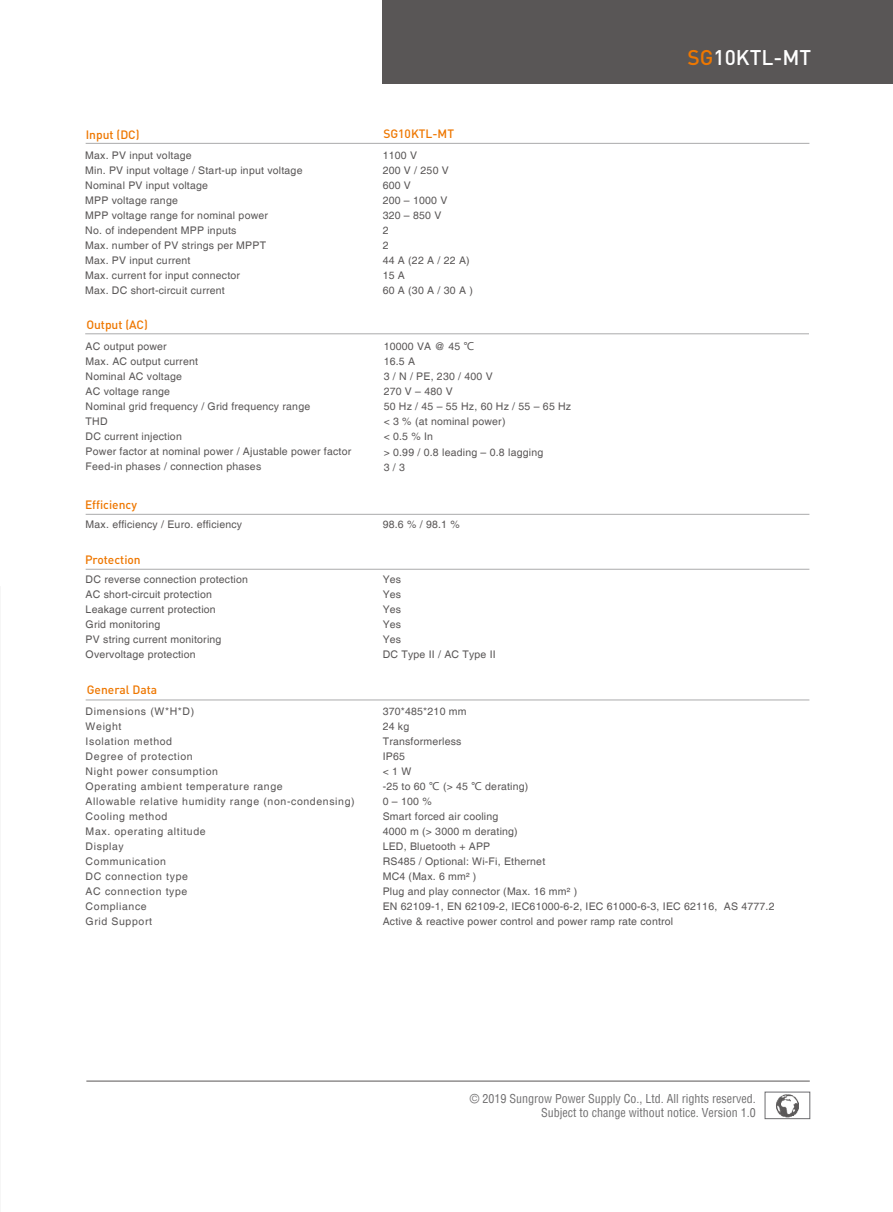
<style>
.page{position:relative;width:893px;height:1212px;background:#fff}
.page>*{position:absolute;margin:0;border:0;box-sizing:border-box;transform-origin:0 0}
.t1{font:500 21px "DIN";color:#fff}
.t2{font:condensed 12px/14.4px "Helvetica";color:#706f70;text-align:right}
.t3{font:500 12px "DIN";color:#e70}
.t4{font:10.5px/15px "Helvetica";letter-spacing:.02em;color:#595656}
.t5{font:10.5px/15px "Helvetica";letter-spacing:.06em;color:#595656}
.s1{font-family:"Microsoft Ya Hei"}
.s2{color:#e70}
</style>
<div class="page">
<div style="left:383px;top:0;width:510px;height:84px;background:#595656"></div>
<hr style="left:85px;top:334px;width:724px;height:1px;background:#aaaaab">
<hr style="left:86px;top:514px;width:723px;height:1px;background:#aaaaab">
<hr style="left:86px;top:569px;width:723px;height:1px;background:#aaaaab">
<hr style="left:86px;top:143px;width:723px;height:1px;background:#aaaaab">
<hr style="left:86px;top:700px;width:723px;height:1px;background:#aaaaab">
<hr style="left:86px;top:1081px;width:724px;height:1px;background:#595656">
<img style="left:776px;top:1094px;width:23px;height:23px">
<div style="left:765px;top:1092px;width:45px;height:27px;border:1px solid #6c6c6f"></div>
<p class="t3" style="left:86px;top:129px;width:55px">Input (DC)</p>
<p class="t3" style="left:383px;top:128px;width:72px">SG10KTL-MT</p>
<p class="t4" style="left:85px;top:148px;width:219px">Max. PV input voltage<br>Min. PV input voltage / Start-up input voltage<br>Nominal PV input voltage<br>MPP voltage range<br>MPP voltage range for nominal power<br>No. of independent MPP inputs<br>Max. number of PV strings per MPPT<br>Max. PV input current<br>Max. current for input connector<br>Max. DC short-circuit current</p>
<p class="t4" style="left:383px;top:148px;width:92px">1100 V<br>200 V / 250 V<br>600 V<br>200 – 1000 V<br>320 – 850 V<br>2<br>2<br>44 A (22 A / 22 A)<br>15 A<br>60 A (30 A / 30 A )</p>
<p class="t3" style="left:86px;top:319px;width:63px">Output (AC)</p>
<p class="t4" style="left:86px;top:340px;width:267px">AC output power<br>Max. AC output current<br>Nominal AC voltage<br>AC voltage range<br>Nominal grid frequency / Grid frequency range<br>THD<br>DC current injection<br>Power factor at nominal power / Ajustable power factor<br>Feed-in phases / connection phases</p>
<p class="t4" style="left:384px;top:340px;width:189px">10000 VA @ 45 <span class="s1">℃<br></span>16.5 A<br>3 / N / PE, 230 / 400 V<br>270 V – 480 V<br>50 Hz / 45 – 55 Hz, 60 Hz / 55 – 65 Hz &lt; 3 % (at nominal power)<br>&lt; 0.5 % In<br>&gt; 0.99 / 0.8 leading – 0.8 lagging<br>3 / 3</p>
<p class="t3" style="left:85px;top:499px;width:53px">Efficiency</p>
<p class="t4" style="left:86px;top:517px;width:158px">Max. ef昀椀ciency / Euro. ef昀椀ciency</p>
<p class="t4" style="left:383px;top:517px;width:79px">98.6 % / 98.1 %</p>
<p class="t3" style="left:85px;top:554px;width:57px">Protection</p>
<p class="t4" style="left:86px;top:572px;width:164px">DC reverse connection protection<br>AC short-circuit protection<br>Leakage current protection<br>Grid monitoring<br>PV string current monitoring<br>Overvoltage protection</p>
<p class="t4" style="left:383px;top:572px;width:115px">Yes<br>Yes<br>Yes<br>Yes<br>Yes<br>DC Type II / AC Type II</p>
<p class="t3" style="left:87px;top:684px;width:72px">General Data</p>
<h1 class="t1" style="left:687px;top:48px;width:125px"><span class="s2">SG</span>10KTL-MT</h1>
<p class="t5" style="left:86px;top:704px;width:270px">Dimensions (W*H*D)<br>Weight<br>Isolation method<br>Degree of protection<br>Night power consumption<br>Operating ambient temperature range<br>Allowable relative humidity range (non-condensing)<br>Cooling method<br>Max. operating altitude<br>Display<br>Communication<br>DC connection type<br>AC connection type<br>Compliance<br>Grid Support</p>
<p class="t4" style="left:383px;top:704px;width:393px">370*485*210 mm<br>24 kg<br>Transformerless<br>IP65<br>&lt; 1 W<br>-25 to 60 <span class="s1">℃</span> (&gt; 45 <span class="s1">℃</span> derating)<br>0 – 100 %<br>Smart forced air cooling<br>4000 m (&gt; 3000 m derating)<br>LED, Bluetooth + APP<br>RS485 / Optional: Wi-Fi, Ethernet<br>MC4 (Max. 6 mm² )<br>Plug and play connector (Max. 16 mm² )<br>EN 62109-1, EN 62109-2, IEC61000-6-2, IEC 61000-6-3, IEC 62116, AS 4777.2<br>Active &amp; reactive power control and power ramp rate control</p>
<p class="t2" style="left:470px;top:1092px;width:287px">© 2019 Sungrow Power Supply Co., Ltd. All rights reserved.<br>Subject to change without notice. Version 1.0</p>
</div>
